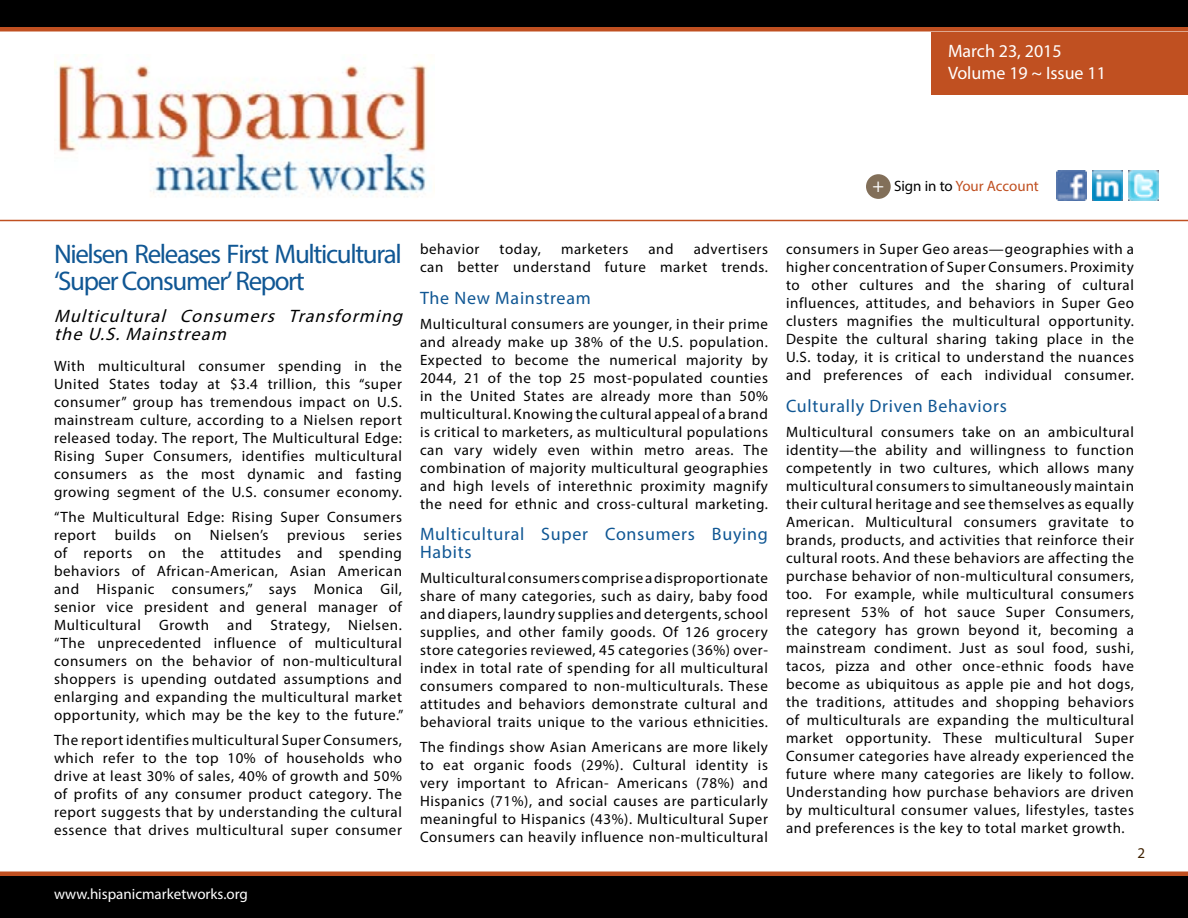
<style>
.page{position:relative;width:1188px;height:918px;background:#fff}
.page>*{position:absolute;margin:0;border:0;box-sizing:border-box;transform-origin:0 0}
.t1{font:27px/27px "Myriad Pro";letter-spacing:-.05em;color:#105794}
.t2{font:18px/18px "Myriad Pro";letter-spacing:.04em;color:#105794}
.t3{font:italic 18px/18px "Myriad Pro";color:#000}
.t4{font:18px/21.6px "Myriad Pro";color:#fff}
.t5{font:15px/18px "Myriad Pro";letter-spacing:.04em;color:#000;text-align:justify}
.t6{font:15px "Myriad Pro";color:#fff}
.t7{font:15px "Myriad Pro";color:#c05021}
.t8{font:15px "Myriad Pro";color:#3f2100}
.s1{font-size:19.5px;color:#fff}
.s2{color:#000}
</style>
<div class="page">
<div style="left:0;top:874px;width:1188px;height:44px;background:#000"></div>
<hr style="left:0;top:872px;width:1188px;height:4px;background:#c05021">
<div style="left:0;top:27px;width:1188px;height:5px;background:#c05021"></div>
<div style="left:932px;top:32px;width:256px;height:62px;background:#c05021"></div>
<img style="left:1057px;top:170px;width:30px;height:30px">
<img style="left:1129px;top:170px;width:30px;height:30px">
<img style="left:1093px;top:170px;width:30px;height:30px">
<div style="left:866px;top:174px;width:25px;height:25px;background:#826f59;border-radius:50%"></div>
<div style="left:0;top:0;width:1188px;height:27px;background:#000"></div>
<hr style="left:0;top:220px;width:1188px;height:1px;background:#c05021">
<img style="left:54px;top:54px;width:381px;height:144px">
<p class="t4" style="left:948px;top:40px;width:159px">March 23, 2015<br>Volume 19 ~ Issue 11</p>
<p class="t7" style="left:872px;top:177px;width:168px"><span class="s1">+</span> <span class="s2">Sign in to</span> Your Account</p>
<h1 class="t1" style="left:54px;top:240px;width:350px">Nielsen Releases First Multicultural ‘Super Consumer’ Report</h1>
<p class="t3" style="left:54px;top:306px;width:355px">Multicultural Consumers Transforming the U.S.Mainstream</p>
<p class="t5" style="left:54px;top:357px;width:350px">With multicultural consumer spending in the United States today at $3.4 trillion, this “super consumer” group has tremendous impact on U.S. mainstream culture, according to a Nielsen report released today. The report, The Multicultural Edge:<br>Rising Super Consumers, identifies multicultural consumers as the most dynamic and fasting growing segment of the U.S. consumer economy.</p>
<p class="t5" style="left:54px;top:508px;width:351px">“The Multicultural Edge: Rising Super Consumers report builds on Nielsen’s previous series of reports on the attitudes and spending behaviors of African-American, Asian American and Hispanic consumers,” says Monica Gil, senior vice president and general manager of Multicultural Growth and Strategy, Nielsen. “The unprecedented influence of multicultural consumers on the behavior of non-multicultural shoppers is upending outdated assumptions and enlarging and expanding the multicultural market opportunity, which may be the key to the future.”</p>
<p class="t5" style="left:54px;top:730px;width:350px">The report identifies multicultural Super Consumers, which refer to the top 10% of households who drive at least 30% of sales, 40% of growth and 50% of profits of any consumer product category. The report suggests that by understanding the cultural essence that drives multicultural super consumer</p>
<p class="t5" style="left:420px;top:240px;width:350px;text-align:right">advertisers<br>can better understand future market trends.</p>
<p class="t2" style="left:420px;top:288px;width:172px">The New Mainstream</p>
<p class="t5" style="left:420px;top:314px;width:350px">Multicultural consumers are younger, in their prime and already make up 38% of the U.S. population.<br>Expected to become the numerical majority by 2044, 21 of the top 25 most-populated counties in the United States are already more than 50% multicultural. Knowing the cultural appeal of a brand is critical to marketers, as multicultural populations can vary widely even within metro areas. The combination of majority multicultural geographies and high levels of interethnic proximity magnify the need for ethnic and cross-cultural marketing.</p>
<p class="t2" style="left:420px;top:525px;width:349px">Multicultural Super Consumers Buying<br>Habits</p>
<p class="t5" style="left:420px;top:568px;width:350px">Multicultural consumers comprise a disproportionate share of many categories, such as dairy, baby food and diapers, laundry supplies and detergents, school supplies, and other family goods. Of 126 grocery store categories reviewed, 45 categories (36%) over&shy;index in total rate of spending for all multicultural consumers compared to non-multiculturals. These attitudes and behaviors demonstrate cultural and behavioral traits unique to the various ethnicities.</p>
<p class="t5" style="left:420px;top:737px;width:350px">The findings show Asian Americans are more likely to eat organic foods (29%). Cultural identity is very important to African- Americans (78%) and Hispanics (71%), and social causes are particularly meaningful to Hispanics (43%). Multicultural Super Consumers can heavily influence non-multicultural</p>
<p class="t5" style="left:420px;top:240px;width:61px">behavior</p>
<p class="t5" style="left:500px;top:240px;width:43px">today,</p>
<p class="t5" style="left:561px;top:240px;width:69px">marketers</p>
<p class="t5" style="left:648px;top:240px;width:27px">and</p>
<p class="t6" style="left:54px;top:884px;width:195px">www.hispanicmarketworks.org</p>
<p class="t5" style="left:786px;top:240px;width:350px">consumers in Super Geo areas—geographies with a higher concentration of Super Consumers. Proximity to other cultures and the sharing of cultural influences, attitudes, and behaviors in Super Geo clusters magnifies the multicultural opportunity.<br>Despite the cultural sharing taking place in the U.S. today, it is critical to understand the nuances and preferences of each individual consumer.</p>
<p class="t2" style="left:786px;top:396px;width:222px">Culturally Driven Behaviors</p>
<p class="t5" style="left:786px;top:422px;width:350px">Multicultural consumers take on an ambicultural identity—the ability and willingness to function competently in two cultures, which allows many multicultural consumers to simultaneously maintain their cultural heritage and see themselves as equally American. Multicultural consumers gravitate to brands, products, and activities that reinforce their cultural roots. And these behaviors are affecting the purchase behavior of non-multicultural consumers, too. For example, while multicultural consumers represent 53% of hot sauce Super Consumers, the category has grown beyond it, becoming a mainstream condiment. Just as soul food, sushi, tacos, pizza and other once-ethnic foods have become as ubiquitous as apple pie and hot dogs, the traditions, attitudes and shopping behaviors of multiculturals are expanding the multicultural market opportunity. These multicultural Super Consumer categories have already experienced the future where many categories are likely to follow.<br>Understanding how purchase behaviors are driven by multicultural consumer values, lifestyles, tastes and preferences is the key to total market growth.</p>
<p class="t8" style="left:1137px;top:844px;width:9px">2</p>
</div>
